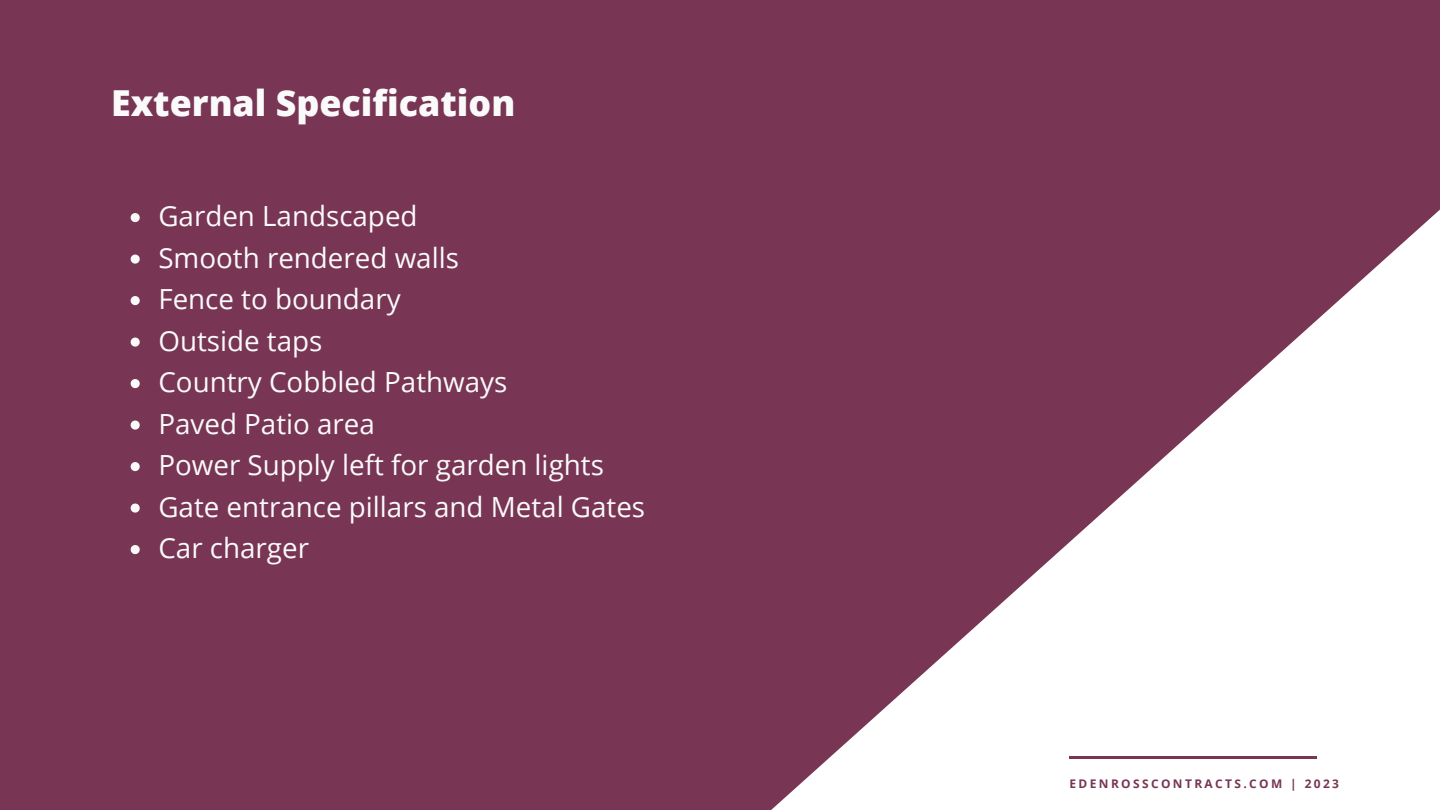
<style>
.page{position:relative;width:1440px;height:810px;background:#783554}
.page>*{position:absolute;margin:0;border:0;box-sizing:border-box;transform-origin:0 0}
.t1{font:800 35.8px "Open Sans";color:#fafafa}
.t2{font:27.8px "Open Sans";color:#fafafa}
.t3{font:700 11.9px "Open Sans";letter-spacing:.2em;color:#783554}
</style>
<div class="page">
<svg style="left:771px;top:209px;width:669px;height:601px"></svg>
<hr style="left:1070px;top:756px;width:247px;height:3px;background:#783554">
<svg style="left:131px;top:213px;width:9px;height:9px"></svg>
<svg style="left:131px;top:255px;width:9px;height:9px"></svg>
<svg style="left:131px;top:296px;width:9px;height:9px"></svg>
<svg style="left:131px;top:338px;width:9px;height:9px"></svg>
<svg style="left:131px;top:379px;width:9px;height:9px"></svg>
<svg style="left:131px;top:421px;width:9px;height:9px"></svg>
<svg style="left:131px;top:462px;width:9px;height:9px"></svg>
<svg style="left:131px;top:504px;width:9px;height:9px"></svg>
<svg style="left:131px;top:545px;width:9px;height:9px"></svg>
<p class="t1" style="left:111px;top:78px;width:406px">External Specification</p>
<p class="t2" style="left:158px;top:196px;width:261px">Garden Landscaped</p>
<p class="t2" style="left:158px;top:238px;width:302px">Smooth rendered walls</p>
<p class="t2" style="left:158px;top:279px;width:244px">Fence to boundary</p>
<p class="t2" style="left:158px;top:321px;width:166px">Outside taps</p>
<p class="t2" style="left:158px;top:362px;width:351px">Country Cobbled Pathways</p>
<p class="t2" style="left:158px;top:404px;width:218px">Paved Patio area</p>
<p class="t2" style="left:158px;top:445px;width:447px">Power Supply left for garden lights</p>
<p class="t2" style="left:158px;top:487px;width:488px">Gate entrance pillars and Metal Gates</p>
<p class="t2" style="left:158px;top:528px;width:152px">Car charger</p>
<p class="t3" style="left:1070px;top:775px;width:271px">EDENROSSCONTRACTS.COM | 2023</p>
</div>
